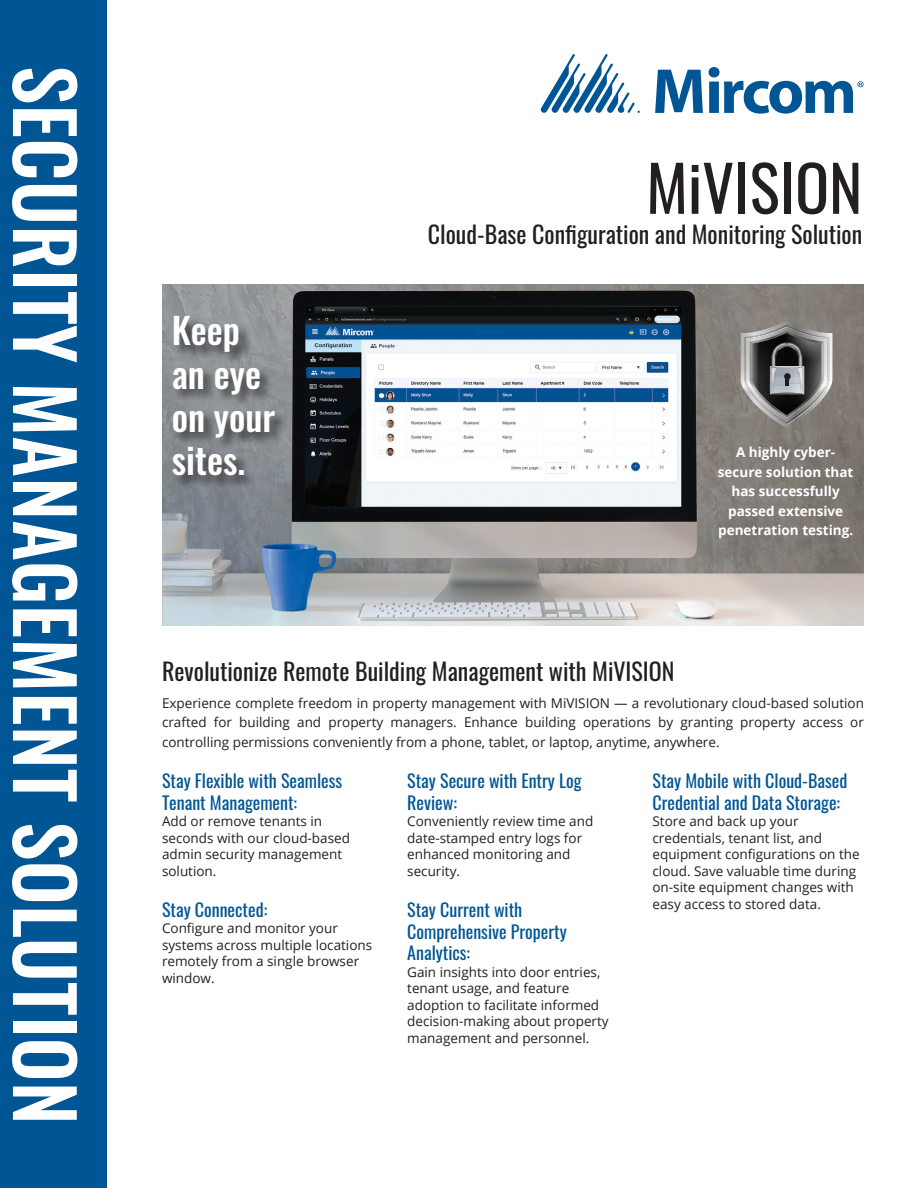
<style>
.page{position:relative;width:918px;height:1188px;background:#fff}
.page>*{position:absolute;margin:0;border:0;box-sizing:border-box;transform-origin:0 0}
.t1{font:500 78.75px "Oswald";color:#fff}
.t2{font:63px "Oswald";color:#231f20}
.t3{font:500 36px/43.2px "Oswald";color:#fff}
.t4{font:24px "Oswald";color:#231f20}
.t5{font:18px/21.6px "Oswald";color:#005595}
.t6{font:13.5px/16.5px "Open Sans";color:#231f20}
.t7{font:700 13.5px/19.5px "Open Sans";color:#fff;text-align:center}
</style>
<div class="page">
<img style="left:162px;top:284px;width:702px;height:342px">
<div style="left:0;top:0;width:107px;height:1188px;background:#005595"></div>
<svg style="left:655px;top:70px;width:48px;height:43px"></svg>
<svg style="left:541px;top:54px;width:99px;height:59px"></svg>
<svg style="left:709px;top:67px;width:155px;height:47px"></svg>
<img style="left:769px;top:321px;width:35px;height:4px">
<img style="left:741px;top:328px;width:4px;height:7px">
<img style="left:829px;top:328px;width:3px;height:7px">
<img style="left:746px;top:326px;width:82px;height:9px">
<img style="left:749px;top:333px;width:32px;height:2px">
<svg style="left:741px;top:335px;width:91px;height:94px;background:#747473"></svg>
<div style="left:172px;top:316px;width:117px;height:174px;background:#231f20;opacity:.75"></div>
<p class="t1" style="left:86px;top:65px;width:1061px;rotate:90deg">SECURITY MANAGEMENT SOLUTION</p>
<p class="t3" style="left:172px;top:311px;width:70px">Keep</p>
<p class="t3" style="left:172px;top:355px;width:91px">an eye</p>
<p class="t3" style="left:172px;top:398px;width:105px">on your sites.</p>
<p class="t2" style="left:646px;top:132px;width:218px">MiVISION</p>
<p class="t4" style="left:428px;top:213px;width:436px">Cloud-Base Configuration and Monitoring Solution</p>
<p class="t7" style="left:718px;top:442px;width:137px">A highly cyber&shy;secure solution that has successfully passed extensive penetration testing.</p>
<p class="t4" style="left:162px;top:650px;width:514px">Revolutionize Remote Building Management with MiVISION</p>
<p class="t6" style="left:162px;top:693px;width:704px;line-height:19.5px;text-align:justify">Experience complete freedom in property management with MiVISION — a revolutionary cloud-based solution crafted for building and property managers. Enhance building operations by granting property access or controlling permissions conveniently from a phone, tablet, or laptop, anytime, anywhere.</p>
<p class="t5" style="left:162px;top:768px;width:182px">Stay Flexible with Seamless<br>Tenant Management:</p>
<p class="t6" style="left:162px;top:813px;width:190px">Add or remove tenants in seconds with our cloud-based admin security management solution.</p>
<p class="t5" style="left:162px;top:897px;width:107px">Stay Connected:</p>
<p class="t6" style="left:162px;top:920px;width:212px">Configure and monitor your systems across multiple locations remotely from a single browser window.</p>
<p class="t5" style="left:407px;top:768px;width:176px">Stay Secure with Entry Log<br>Review:</p>
<p class="t6" style="left:407px;top:813px;width:188px">Conveniently review time and date-stamped entry logs for enhanced monitoring and security.</p>
<p class="t5" style="left:407px;top:897px;width:161px">Stay Current with<br>Comprehensive Property<br>Analytics:</p>
<p class="t6" style="left:407px;top:963px;width:203px">Gain insights into door entries, tenant usage, and feature adoption to facilitate informed decision-making about property management and personnel.</p>
<p class="t5" style="left:652px;top:768px;width:196px">Stay Mobile with Cloud-Based<br>Credential and Data Storage:</p>
<p class="t6" style="left:652px;top:813px;width:209px">Store and back up your credentials, tenant list, and equipment configurations on the cloud. Save valuable time during on-site equipment changes with easy access to stored data.</p>
</div>
